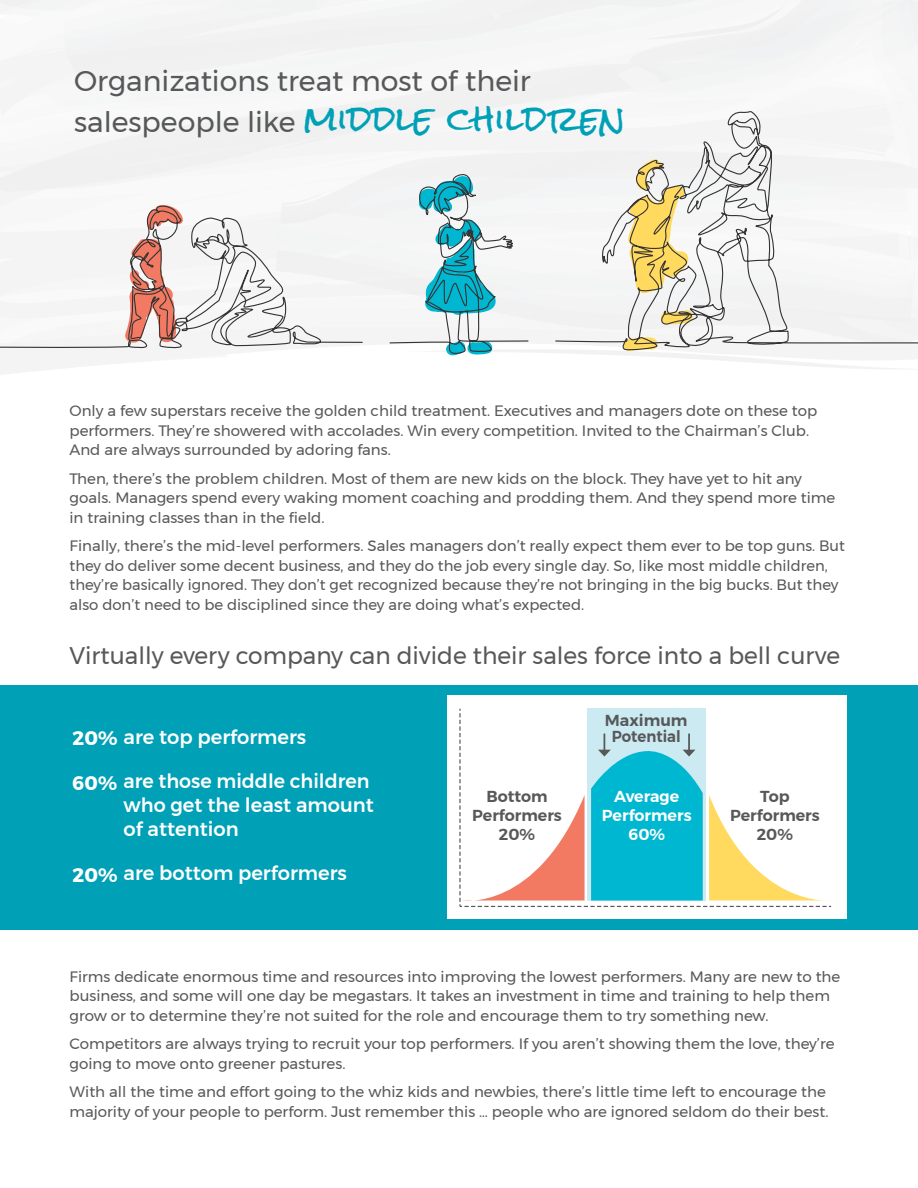
<style>
.page{position:relative;width:918px;height:1188px;background:#fff}
.page>*{position:absolute;margin:0;border:0;box-sizing:border-box;transform-origin:0 0}
.t1{font:28.5px/41px "Montserrat";color:#57585a}
.t2{font:24px "Montserrat";color:#57585a}
.t3{font:500 19.5px/24px "Montserrat";color:#fff}
.t4{font:600 15.9px/19px "Montserrat";color:#57585a;text-align:center}
.t5{font:600 15.9px/19px "Montserrat";color:#fff;text-align:center}
.t6{font:15px/19.5px "Montserrat";color:#57585a}
.s1{font-family:"Rock Salt";font-size:34.2px;color:#00a0b7}
.s2{font-weight:700}
</style>
<div class="page">
<svg style="left:0;top:0;width:918px;height:371px"></svg>
<svg style="left:555px;top:110px;width:363px;height:242px"></svg>
<div style="left:0;top:685px;width:918px;height:245px;background:#00a0b7"></div>
<div style="left:447px;top:695px;width:400px;height:224px;background:#fff"></div>
<svg style="left:459px;top:709px;width:372px;height:198px"></svg>
<p class="t1" style="left:74px;top:60px;width:553px">Organizations treat most of their salespeople like <span class="s1">MIDDLE CHILDREN</span></p>
<p class="t6" style="left:70px;top:401px;width:749px">Only a few superstars receive the golden child treatment. Executives and managers dote on these top performers. They’re showered with accolades. Win every competition. Invited to the Chairman’s Club.<br>And are always surrounded by adoring fans.</p>
<p class="t6" style="left:70px;top:468px;width:767px">Then, there’s the problem children. Most of them are new kids on the block. They have yet to hit any goals. Managers spend every waking moment coaching and prodding them. And they spend more time in training classes than in the field.</p>
<p class="t6" style="left:70px;top:536px;width:777px">Finally, there’s the mid-level performers. Sales managers don’t really expect them ever to be top guns. But they do deliver some decent business, and they do the job every single day. So, like most middle children, they’re basically ignored. They don’t get recognized because they’re not bringing in the big bucks. But they also don’t need to be disciplined since they are doing what’s expected.</p>
<p class="t2" style="left:70px;top:637px;width:772px">Virtually every company can divide their sales force into a bell curve</p>
<p class="t3" style="left:73px;top:725px;width:235px"><span class="s2">20%</span> are top performers</p>
<p class="t3" style="left:124px;top:769px;width:252px;text-indent:-51px"><span class="s2">60%</span> are those middle children who get the least amount of attention</p>
<p class="t3" style="left:73px;top:861px;width:276px"><span class="s2">20%</span> are bottom performers</p>
<p class="t4" style="left:472px;top:787px;width:91px">Bottom<br>Performers</p>
<p class="t4" style="left:499px;top:825px;width:38px">20%</p>
<p class="t4" style="left:605px;top:712px;width:84px;line-height:15.9px">Maximum<br>Potential</p>
<p class="t5" style="left:602px;top:787px;width:91px">Average<br>Performers</p>
<p class="t5" style="left:628px;top:825px;width:38px">60%</p>
<p class="t4" style="left:730px;top:787px;width:91px">Top<br>Performers</p>
<p class="t4" style="left:757px;top:825px;width:38px">20%</p>
<p class="t6" style="left:70px;top:967px;width:772px">Firms dedicate enormous time and resources into improving the lowest performers. Many are new to the business, and some will one day be megastars. It takes an investment in time and training to help them grow or to determine they’re not suited for the role and encourage them to try something new.</p>
<p class="t6" style="left:70px;top:1034px;width:767px">Competitors are always trying to recruit your top performers. If you aren’t showing them the love, they’re going to move onto greener pastures.</p>
<p class="t6" style="left:70px;top:1082px;width:760px">With all the time and effort going to the whiz kids and newbies, there’s little time left to encourage the majority of your people to perform. Just remember this … people who are ignored seldom do their best.</p>
</div>
